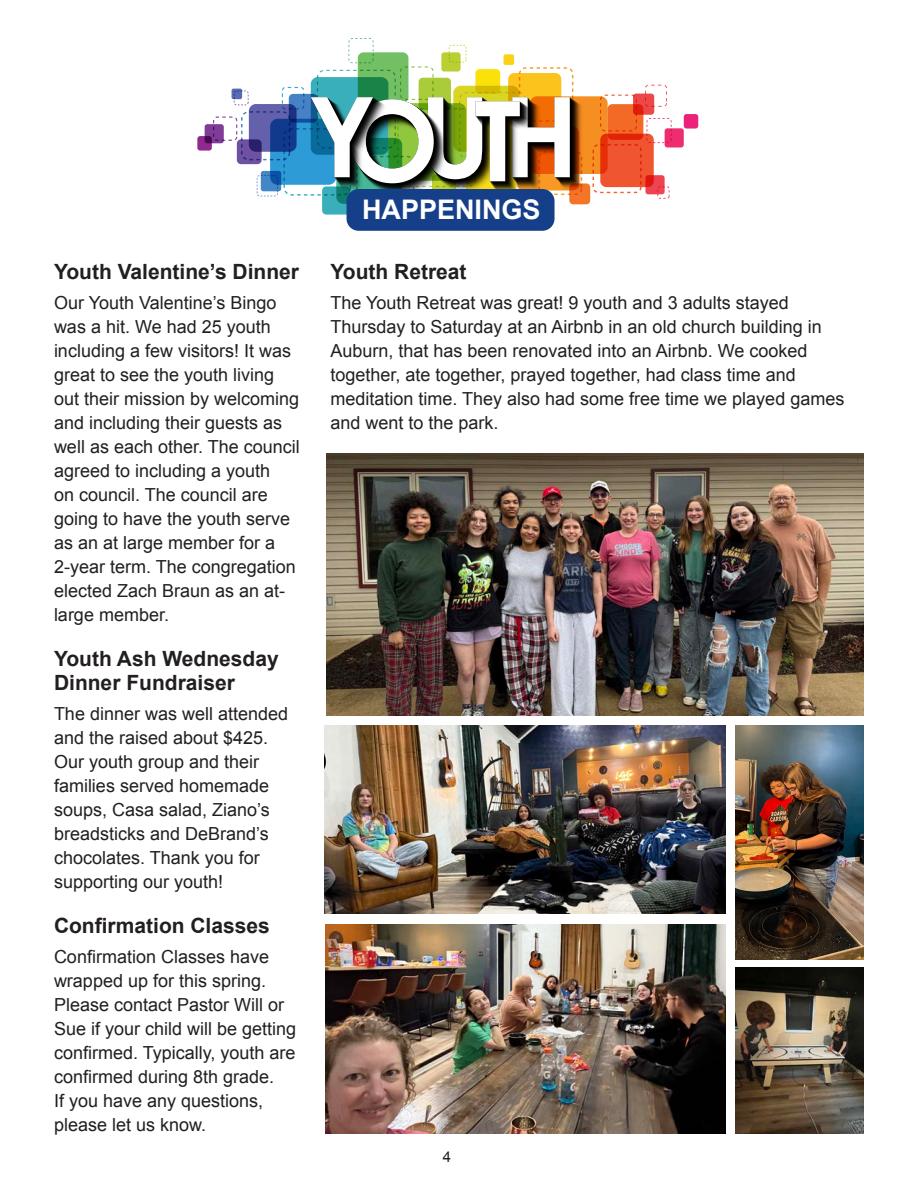
<style>
.page{position:relative;width:918px;height:1188px;background:#fff}
.page>*{position:absolute;margin:0;border:0;box-sizing:border-box;transform-origin:0 0}
.Body_copy{font:700 27px "Arial";color:#fff}
.Subheads{font:700 21px/24px "Arial";color:#231f20}
.Body_copy-2{font:18px/24px "Arial";color:#231f20}
.Body_copy-3{font:15px "Arial";color:#231f20}
</style>
<div class="page">
<div style="left:205px;top:124px;width:19px;height:19px;background:#7f3d97;border-radius:3px"></div>
<div style="left:684px;top:114px;width:14px;height:15px;background:#ec217b;border-radius:3px"></div>
<div style="left:569px;top:183px;width:21px;height:21px;background:#f47527;border-radius:4px"></div>
<div style="left:665px;top:128px;width:19px;height:20px;background:#ed2d70;border-radius:3px"></div>
<svg style="left:197px;top:136px;width:15px;height:15px"></svg>
<div style="left:530px;top:96px;width:78px;height:78px;background:#f68f22;border-radius:7px"></div>
<svg style="left:593px;top:85px;width:79px;height:114px"></svg>
<img style="left:213px;top:38px;width:371px;height:185px">
<div style="left:347px;top:189px;width:208px;height:42px;background:#163f8a;border-radius:12px"></div>
<img style="left:325px;top:726px;width:400px;height:188px">
<img style="left:326px;top:454px;width:538px;height:261px">
<img style="left:325px;top:924px;width:400px;height:210px">
<img style="left:736px;top:725px;width:128px;height:234px">
<img style="left:736px;top:967px;width:128px;height:166px">
<p class="Subheads" style="left:54px;top:260px;width:247px">Youth Valentine’s Dinner</p>
<p class="Body_copy-2" style="left:54px;top:291px;width:247px">Our Youth Valentine’s Bingo was a hit. We had 25 youth including a few visitors! It was great to see the youth living out their mission by welcoming and including their guests as well as each other. The council agreed to including a youth<br>on council. The council are going to have the youth serve as an at large member for a<br>2-year term. The congregation elected Zach Braun as an at&shy;large member.</p>
<p class="Subheads" style="left:54px;top:647px;width:226px">Youth Ash Wednesday<br>Dinner Fundraiser</p>
<p class="Body_copy-2" style="left:54px;top:702px;width:236px">The dinner was well attended and the raised about $425.<br>Our youth group and their families served homemade soups, Casa salad, Ziano’s breadsticks and DeBrand’s chocolates. Thank you for supporting our youth!</p>
<p class="Subheads" style="left:54px;top:914px;width:217px">Confirmation Classes</p>
<p class="Body_copy-2" style="left:54px;top:945px;width:244px">Confirmation Classes have wrapped up for this spring.<br>Please contact Pastor Will or<br>Sue if your child will be getting confirmed. Typically, youth are confirmed during 8th grade.<br>If you have any questions, please let us know.</p>
<p class="Body_copy" style="left:362px;top:192px;width:180px">HAPPENINGS</p>
<p class="Subheads" style="left:330px;top:260px;width:138px">Youth Retreat</p>
<p class="Body_copy-2" style="left:330px;top:291px;width:515px">The Youth Retreat was great! 9 youth and 3 adults stayed Thursday to Saturday at an Airbnb in an old church building in Auburn, that has been renovated into an Airbnb. We cooked together, ate together, prayed together, had class time and meditation time. They also had some free time we played games and went to the park.</p>
<p class="Body_copy-3" style="left:443px;top:1147px;width:10px">4</p>
</div>
